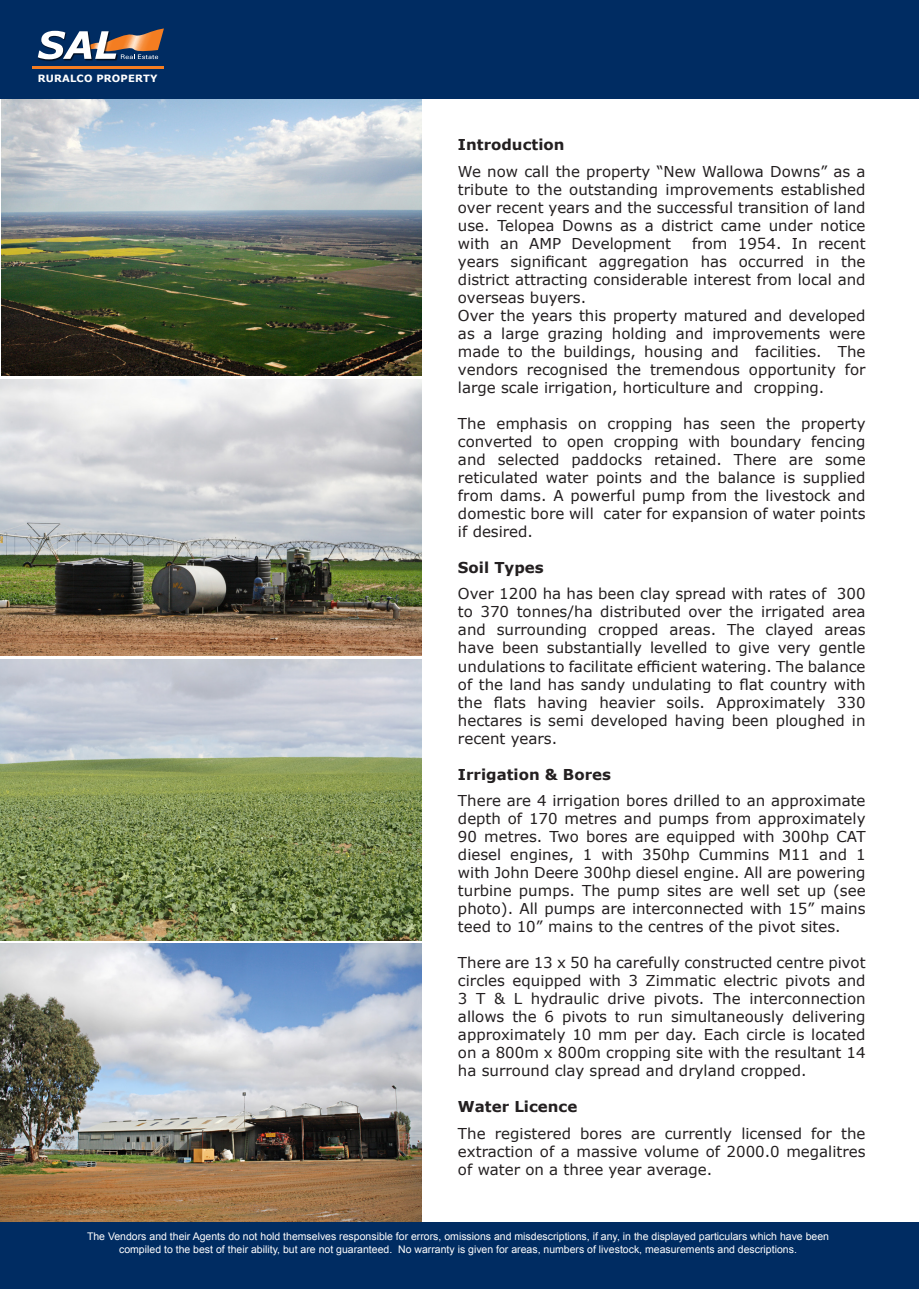
<style>
.page{position:relative;width:919px;height:1289px;background:#fff}
.page>*{position:absolute;margin:0;border:0;box-sizing:border-box;transform-origin:0 0}
.t1{font:15px/18px "Verdana";color:#231f20;text-align:justify}
.t2{font:700 15px "Verdana";color:#231f20}
.t3{font:10.5px "Arial";color:#fff}
.t4{font:700 10.05px "Verdana";letter-spacing:.02em;color:#fff}
</style>
<div class="page">
<img style="left:1px;top:943px;width:421px;height:279px">
<div style="left:0;top:0;width:918px;height:99px;background:#002c62"></div>
<hr style="left:32px;top:66px;width:131px;height:2px;background:#f47d21">
<img style="left:37px;top:56px;width:80px;height:5px">
<svg style="left:38px;top:29px;width:126px;height:30px"></svg>
<div style="left:0;top:1222px;width:918px;height:66px;background:#002c62"></div>
<img style="left:0;top:379px;width:422px;height:276px">
<img style="left:1px;top:99px;width:421px;height:277px">
<img style="left:0;top:659px;width:422px;height:281px">
<p class="t4" style="left:38px;top:72px;width:121px">RURALCO PROPERTY</p>
<p class="t2" style="left:458px;top:134px;width:108px">Introduction</p>
<p class="t1" style="left:458px;top:162px;width:409px">We now call the property “New Wallowa Downs” as a tribute to the outstanding improvements established over recent years and the successful transition of land use. Telopea Downs as a district came under notice with an AMP Development</p>
<p class="t1" style="left:458px;top:234px;width:409px;text-indent:234px">from 1954. In recent years significant aggregation has occurred in the district attracting considerable interest from local and overseas buyers.</p>
<p class="t1" style="left:458px;top:306px;width:409px">Over the years this property matured and developed as a large grazing holding and improvements were made to the buildings, housing and facilities. The vendors recognised the tremendous opportunity for large scale irrigation, horticulture and cropping.</p>
<p class="t1" style="left:458px;top:414px;width:409px">The emphasis on cropping has seen the property converted to open cropping with boundary fencing and selected paddocks retained. There are some reticulated water points and the balance is supplied from dams. A powerful pump from the livestock and domestic bore will cater for expansion of water points if desired.</p>
<p class="t2" style="left:458px;top:557px;width:87px">Soil Types</p>
<p class="t1" style="left:458px;top:585px;width:409px">Over 1200 ha has been clay spread with rates of 300 to 370 tonnes/ha distributed over the irrigated area and surrounding cropped areas. The clayed areas have been substantially levelled to give very gentle undulations to facilitate efficient watering. The balance of the land has sandy undulating to flat country with the flats having heavier soils. Approximately 330 hectares is semi developed having been ploughed in recent years.</p>
<p class="t2" style="left:458px;top:763px;width:154px">Irrigation &amp; Bores</p>
<p class="t1" style="left:458px;top:791px;width:409px">There are 4 irrigation bores drilled to an approximate depth of 170 metres and pumps from approximately 90 metres. Two bores are equipped with 300hp CAT diesel engines, 1 with 350hp Cummins M11 and 1 with John Deere 300hp diesel engine. All are powering turbine pumps. The pump sites are well set up (see photo). All pumps are interconnected with 15” mains teed to 10” mains to the centres of the pivot sites.</p>
<p class="t1" style="left:458px;top:953px;width:409px">There are 13 x 50 ha carefully constructed centre pivot circles equipped with 3 Zimmatic electric pivots and 3 T &amp; L hydraulic drive pivots. The interconnection allows the 6 pivots to run simultaneously delivering approximately 10 mm per day. Each circle is located on a 800m x 800m cropping site with the resultant 14 ha surround clay spread and dryland cropped.</p>
<p class="t2" style="left:458px;top:1096px;width:121px">Water Licence</p>
<p class="t1" style="left:458px;top:1124px;width:409px">The registered bores are currently licensed for the extraction of a massive volume of 2000.0 megalitres of water on a three year average.</p>
<p class="t3" style="left:87px;top:1229px;width:743px">The Vendors and their Agents do not hold themselves responsible for errors, omissions and misdescriptions, if any, in the displayed particulars which have been</p>
<p class="t3" style="left:119px;top:1242px;width:679px">compiled to the best of their ability, but are not guaranteed. No warranty is given for areas, numbers of livestock, measurements and descriptions.</p>
</div>
